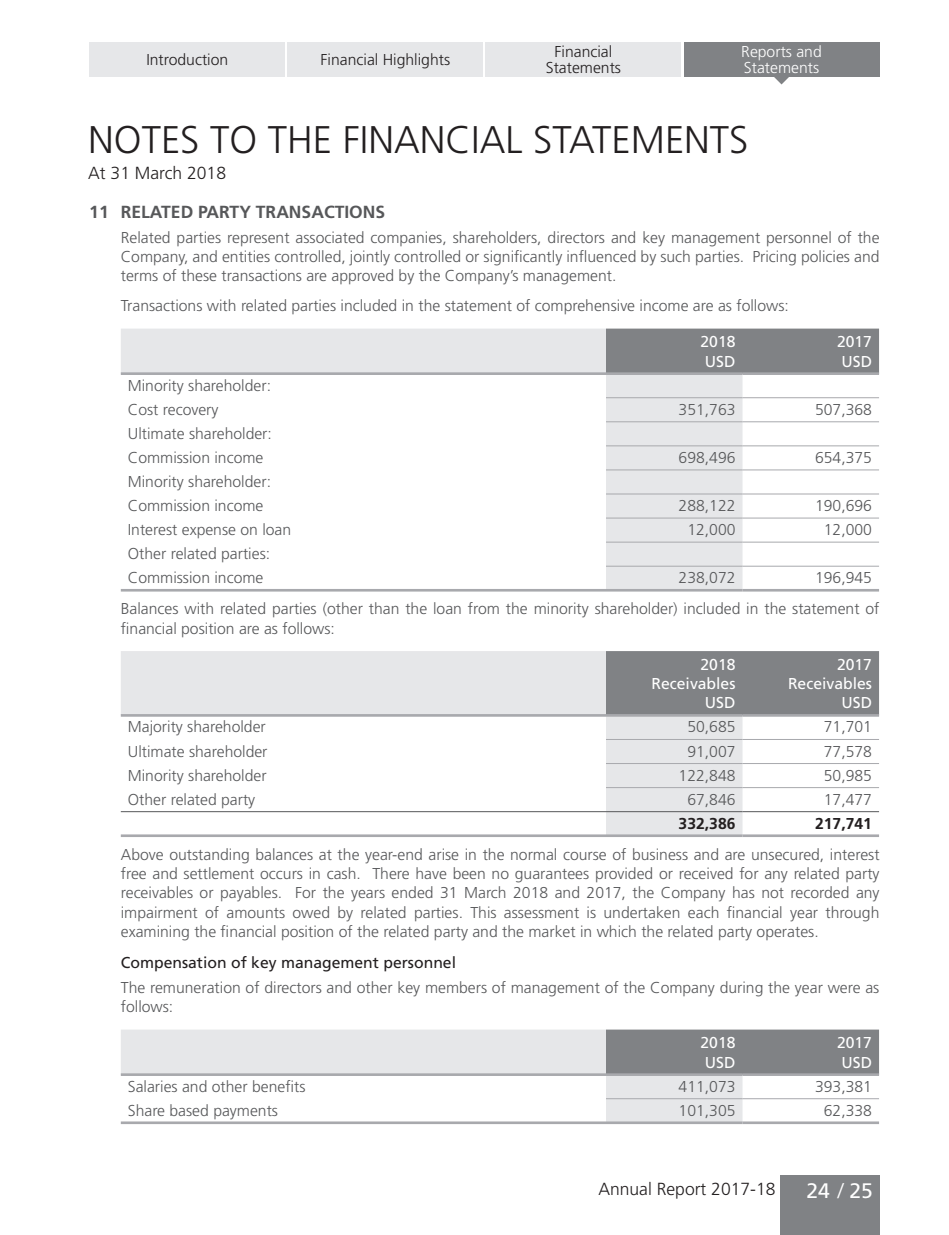
<style>
.page{position:relative;width:949px;height:1235px;background:#fff}
.page>*{position:absolute;margin:0;border:0;box-sizing:border-box;transform-origin:0 0}
.t1{font:300 38.5px "Frutiger LT Std";color:#231f20}
.t2{font:21px "Frutiger LT Std";color:#fff}
.t3{font:300 17.5px "Frutiger LT Std";color:#231f20}
.t4{font:700 17.5px "Frutiger LT Std";color:#57585a}
.t5{font:300 15.75px/19.2px "Frutiger LT Std";color:#57585a}
.t6{font:15.75px/19.2px "Frutiger LT Std";color:#fff}
.t7{font:300 15.75px/15.8px "Frutiger LT Std";color:#231f20;text-align:center}
.t8{font:15.75px "Frutiger LT Std";color:#231f20}
.t9{font:300 15.75px/15.8px "Frutiger LT Std";color:#fff}
.t10{font:700 15.75px "Frutiger LT Std";color:#231f20}
.s1{font-weight:300}
</style>
<div class="page">
<div style="left:89px;top:42px;width:196px;height:34px;background:#e6e7e9"></div>
<div style="left:287px;top:42px;width:196px;height:34px;background:#e6e7e9"></div>
<div style="left:485px;top:42px;width:196px;height:34px;background:#e6e7e9"></div>
<div style="left:683px;top:42px;width:196px;height:34px;background:#808285"></div>
<svg style="left:773px;top:76px;width:17px;height:8px"></svg>
<div style="left:780px;top:1175px;width:99px;height:60px;background:#808285"></div>
<svg style="left:121px;top:329px;width:621px;height:260px"></svg>
<div style="left:606px;top:329px;width:273px;height:43px;background:#808285"></div>
<hr style="left:121px;top:372px;width:485px;height:3px;background:#a8a9ad">
<hr style="left:606px;top:372px;width:136px;height:3px;background:#a8a9ad">
<hr style="left:742px;top:372px;width:137px;height:3px;background:#a8a9ad">
<hr style="left:606px;top:397px;width:136px;height:1px;background:#a8a9ad">
<hr style="left:742px;top:397px;width:137px;height:1px;background:#a8a9ad">
<hr style="left:606px;top:421px;width:136px;height:1px;background:#a8a9ad">
<hr style="left:742px;top:421px;width:137px;height:1px;background:#a8a9ad">
<hr style="left:606px;top:445px;width:136px;height:1px;background:#a8a9ad">
<hr style="left:742px;top:445px;width:137px;height:1px;background:#a8a9ad">
<hr style="left:606px;top:469px;width:136px;height:1px;background:#a8a9ad">
<hr style="left:742px;top:469px;width:137px;height:1px;background:#a8a9ad">
<hr style="left:606px;top:493px;width:136px;height:1px;background:#a8a9ad">
<hr style="left:742px;top:493px;width:137px;height:1px;background:#a8a9ad">
<hr style="left:606px;top:518px;width:136px;height:1px;background:#a8a9ad">
<hr style="left:742px;top:518px;width:137px;height:1px;background:#a8a9ad">
<hr style="left:606px;top:542px;width:136px;height:1px;background:#a8a9ad">
<hr style="left:742px;top:542px;width:137px;height:1px;background:#a8a9ad">
<hr style="left:606px;top:566px;width:136px;height:1px;background:#a8a9ad">
<hr style="left:742px;top:566px;width:137px;height:1px;background:#a8a9ad">
<hr style="left:121px;top:589px;width:485px;height:2px;background:#a8a9ad">
<hr style="left:606px;top:589px;width:136px;height:2px;background:#a8a9ad">
<hr style="left:742px;top:589px;width:137px;height:2px;background:#a8a9ad">
<svg style="left:121px;top:651px;width:621px;height:183px"></svg>
<div style="left:606px;top:651px;width:273px;height:63px;background:#808285"></div>
<hr style="left:121px;top:714px;width:485px;height:3px;background:#a8a9ad">
<hr style="left:606px;top:714px;width:136px;height:3px;background:#a8a9ad">
<hr style="left:742px;top:714px;width:137px;height:3px;background:#a8a9ad">
<hr style="left:606px;top:739px;width:136px;height:1px;background:#a8a9ad">
<hr style="left:742px;top:739px;width:137px;height:1px;background:#a8a9ad">
<hr style="left:606px;top:763px;width:136px;height:1px;background:#a8a9ad">
<hr style="left:742px;top:763px;width:137px;height:1px;background:#a8a9ad">
<hr style="left:606px;top:787px;width:136px;height:1px;background:#a8a9ad">
<hr style="left:742px;top:787px;width:137px;height:1px;background:#a8a9ad">
<hr style="left:121px;top:834px;width:485px;height:3px;background:#a8a9ad">
<hr style="left:606px;top:834px;width:136px;height:3px;background:#a8a9ad">
<hr style="left:742px;top:834px;width:137px;height:3px;background:#a8a9ad">
<hr style="left:121px;top:811px;width:485px;height:1px;background:#57585a">
<hr style="left:606px;top:811px;width:136px;height:1px;background:#57585a">
<hr style="left:742px;top:811px;width:137px;height:1px;background:#57585a">
<svg style="left:121px;top:1029px;width:621px;height:92px;fill:#e6e7e9"></svg>
<div style="left:606px;top:1029px;width:273px;height:44px;background:#808285"></div>
<hr style="left:121px;top:1073px;width:485px;height:3px;background:#a8a9ad">
<hr style="left:606px;top:1073px;width:136px;height:3px;background:#a8a9ad">
<hr style="left:742px;top:1073px;width:137px;height:3px;background:#a8a9ad">
<hr style="left:121px;top:1121px;width:485px;height:3px;background:#a8a9ad">
<hr style="left:606px;top:1121px;width:136px;height:3px;background:#a8a9ad">
<hr style="left:742px;top:1121px;width:137px;height:3px;background:#a8a9ad">
<hr style="left:606px;top:1098px;width:136px;height:1px;background:#a8a9ad">
<hr style="left:742px;top:1098px;width:137px;height:1px;background:#a8a9ad">
<p class="t7" style="left:146px;top:52px;width:83px">Introduction</p>
<p class="t7" style="left:321px;top:52px;width:131px">Financial Highlights</p>
<p class="t9" style="left:741px;top:44px;width:82px">Reports and<br>Statements</p>
<p class="t7" style="left:546px;top:44px;width:77px">Financial<br>Statements</p>
<h1 class="t1" style="left:88px;top:118px;width:662px">NOTES TO THE FINANCIAL STATEMENTS</h1>
<p class="t3" style="left:88px;top:163px;width:139px">At 31 March 2018</p>
<p class="t4" style="left:89px;top:202px;width:297px">11 RELATED PARTY TRANSACTIONS</p>
<p class="t5" style="left:121px;top:228px;width:760px;text-align:justify">Related parties represent associated companies, shareholders, directors and key management personnel of the Company, and entities controlled, jointly controlled or significantly influenced by such parties. Pricing policies and terms of these transactions are approved by the Company’s management.</p>
<p class="t5" style="left:121px;top:296px;width:670px">Transactions with related parties included in the statement of comprehensive income are as follows:</p>
<p class="t6" style="left:700px;top:332px;width:37px">2018<br>USD</p>
<p class="t6" style="left:837px;top:332px;width:37px">2017<br>USD</p>
<p class="t5" style="left:128px;top:373px;width:145px;line-height:24.2px">Minority shareholder:<br>Cost recovery</p>
<p class="t5" style="left:678px;top:400px;width:58px">351,763</p>
<p class="t5" style="left:815px;top:400px;width:58px">507,368</p>
<p class="t5" style="left:128px;top:422px;width:146px;line-height:24.2px">Ultimate shareholder:<br>Commission income</p>
<p class="t5" style="left:128px;top:470px;width:145px;line-height:24.2px">Minority shareholder:<br>Commission income</p>
<p class="t5" style="left:678px;top:448px;width:58px">698,496</p>
<p class="t5" style="left:815px;top:448px;width:58px">654,375</p>
<p class="t5" style="left:678px;top:496px;width:58px">288,122</p>
<p class="t5" style="left:815px;top:496px;width:58px">190,696</p>
<p class="t5" style="left:128px;top:520px;width:165px">Interest expense on loan</p>
<p class="t5" style="left:687px;top:520px;width:50px">12,000</p>
<p class="t5" style="left:824px;top:520px;width:50px">12,000</p>
<p class="t5" style="left:128px;top:542px;width:144px;line-height:24.2px">Other related parties:<br>Commission income</p>
<p class="t5" style="left:121px;top:563px;width:760px;line-height:31px;text-indent:694px">196,945<br>Balances with related parties (other than the loan from the minority shareholder) included in the statement of</p>
<p class="t5" style="left:121px;top:619px;width:216px">financial position are as follows:</p>
<p class="t6" style="left:651px;top:655px;width:86px;text-align:right">2018<br>Receivables<br>USD</p>
<p class="t6" style="left:788px;top:655px;width:86px;text-align:right">2017<br>Receivables<br>USD</p>
<p class="t5" style="left:128px;top:718px;width:139px">Majority shareholder</p>
<p class="t5" style="left:687px;top:718px;width:50px">50,685</p>
<p class="t5" style="left:824px;top:718px;width:50px">71,701</p>
<p class="t5" style="left:128px;top:742px;width:141px">Ultimate shareholder</p>
<p class="t5" style="left:687px;top:742px;width:50px">91,007</p>
<p class="t5" style="left:824px;top:742px;width:50px">77,578</p>
<p class="t5" style="left:128px;top:766px;width:140px">Minority shareholder</p>
<p class="t5" style="left:678px;top:766px;width:58px">122,848</p>
<p class="t5" style="left:824px;top:766px;width:50px">50,985</p>
<p class="t5" style="left:128px;top:790px;width:129px">Other related party</p>
<p class="t5" style="left:687px;top:790px;width:50px">67,846</p>
<p class="t5" style="left:824px;top:790px;width:50px">17,477</p>
<p class="t10" style="left:678px;top:814px;width:58px">332,386</p>
<p class="t10" style="left:815px;top:814px;width:58px">217,741</p>
<p class="t5" style="left:121px;top:845px;width:760px;text-align:justify">Above outstanding balances at the year-end arise in the normal course of business and are unsecured, interest free and settlement occurs in cash. There have been no guarantees provided or received for any related party receivables or payables. For the years ended 31 March 2018 and 2017, the Company has not recorded any impairment of amounts owed by related parties. This assessment is undertaken each financial year through examining the financial position of the related party and the market in which the related party operates.</p>
<p class="t8" style="left:121px;top:953px;width:337px">Compensation of key management personnel</p>
<p class="t5" style="left:121px;top:978px;width:760px">The remuneration of directors and other key members of management of the Company during the year were as follows:</p>
<p class="t6" style="left:700px;top:1033px;width:37px">2018<br>USD</p>
<p class="t6" style="left:837px;top:1033px;width:37px">2017<br>USD</p>
<p class="t5" style="left:128px;top:1077px;width:179px">Salaries and other benefits</p>
<p class="t5" style="left:678px;top:1077px;width:58px">411,073</p>
<p class="t5" style="left:815px;top:1077px;width:58px">393,381</p>
<p class="t5" style="left:128px;top:1101px;width:152px">Share based payments</p>
<p class="t5" style="left:678px;top:1101px;width:58px">101,305</p>
<p class="t5" style="left:824px;top:1101px;width:50px">62,338</p>
<p class="t5" style="left:678px;top:568px;width:58px">238,072</p>
<p class="t3" style="left:598px;top:1179px;width:179px">Annual Report 2017-18</p>
<h2 class="t2" style="left:806px;top:1178px;width:68px">24 <span class="s1">/</span> 25</h2>
</div>
